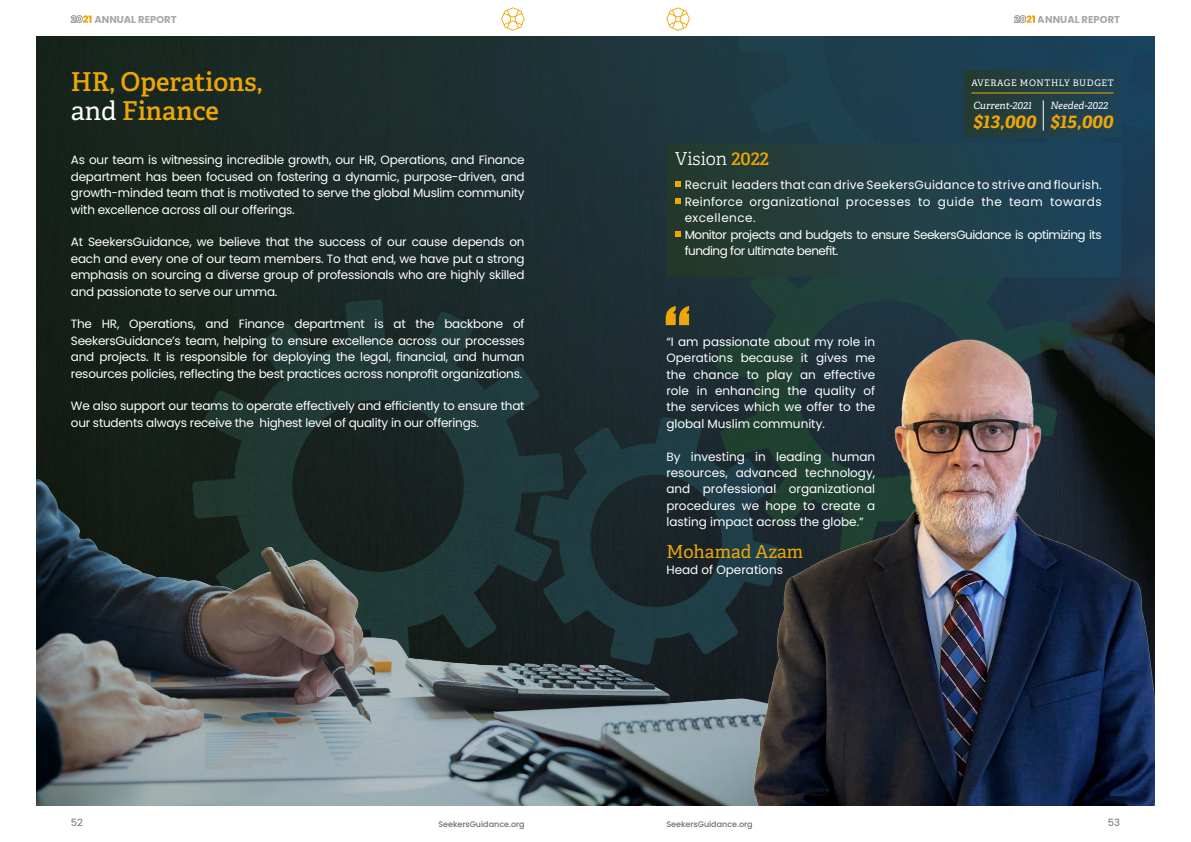
<style>
.page{position:relative;width:1191px;height:842px;background:#fff}
.page>*{position:absolute;margin:0;border:0;box-sizing:border-box;transform-origin:0 0}
.t1{font:600 26px/29.6px "Adelle";color:#eca608}
.t2{font:italic 700 18px "Adelle";color:#eca608}
.t3{font:18px "Adelle";color:#eca608}
.t4{font:300 18px "Adelle";color:#fff}
.t5{font:12px/16.4px "Poppins";letter-spacing:-.02em;color:#fff;text-align:justify}
.t6{font:12px/16.4px "Poppins";letter-spacing:.02em;color:#fff}
.t7{font:12px "Poppins";color:#fff}
.t8{font:700 10px "Poppins";color:#9d9d9c}
.t9{font:italic 10px "Adelle";color:#fff}
.t10{font:500 10px "Poppins";color:#878787}
.t11{font:9px "Adelle";letter-spacing:.06em;color:#fff}
.t12{font:500 8px "Poppins";color:#706f6f}
.s1{font-weight:400;color:#fff}
.s2{font-weight:600;color:#eca608}
</style>
<div class="page">
<svg style="left:71px;top:15px;width:21px;height:8px"></svg>
<svg style="left:1014px;top:15px;width:21px;height:8px"></svg>
<svg style="left:501px;top:7px;width:23px;height:24px"></svg>
<svg style="left:666px;top:7px;width:24px;height:24px"></svg>
<img style="left:36px;top:36px;width:1119px;height:443px">
<svg style="left:965px;top:71px;width:155px;height:66px"></svg>
<hr style="left:971px;top:93px;width:142px;height:1px;background:#eca608">
<hr style="left:1043px;top:100px;width:1px;height:31px;background:#fff">
<img style="left:36px;top:479px;width:692px;height:327px">
<img style="left:728px;top:322px;width:427px;height:484px">
<svg style="left:666px;top:144px;width:454px;height:132px"></svg>
<svg style="left:675px;top:181px;width:6px;height:6px"></svg>
<svg style="left:675px;top:231px;width:6px;height:6px"></svg>
<svg style="left:675px;top:198px;width:6px;height:5px"></svg>
<svg style="left:665px;top:306px;width:24px;height:19px"></svg>
<p class="t8" style="left:94px;top:14px;width:84px">ANNUAL REPORT</p>
<p class="t8" style="left:1038px;top:14px;width:84px">ANNUAL REPORT</p>
<h1 class="t1" style="left:71px;top:67px;width:193px">HR, Operations, <span class="s1">and</span> Finance</h1>
<p class="t5" style="left:71px;top:152px;width:455px">As our team is witnessing incredible growth, our HR, Operations, and Finance department has been focused on fostering a dynamic, purpose-driven, and growth-minded team that is motivated to serve the global Muslim community with excellence across all our offerings.</p>
<p class="t5" style="left:71px;top:234px;width:455px">At SeekersGuidance, we believe that the success of our cause depends on each and every one of our team members. To that end, we have put a strong emphasis on sourcing a diverse group of professionals who are highly skilled and passionate to serve our umma.</p>
<p class="t5" style="left:71px;top:316px;width:455px">The HR, Operations, and Finance department is at the backbone of SeekersGuidance’s team, helping to ensure excellence across our processes and projects. It is responsible for deploying the legal, financial, and human resources policies, reflecting the best practices across nonprofit organizations.</p>
<p class="t5" style="left:71px;top:398px;width:455px">We also support our teams to operate effectively and efficiently to ensure that our students always receive the highest level of quality in our offerings.</p>
<p class="t11" style="left:971px;top:77px;width:144px">AVERAGE MONTHLY BUDGET</p>
<p class="t9" style="left:973px;top:99px;width:60px">Current-2021</p>
<p class="t9" style="left:1050px;top:99px;width:59px">Needed-2022</p>
<h2 class="t4" style="left:675px;top:148px;width:95px">Vision <span class="s2">2022</span></h2>
<h2 class="t2" style="left:973px;top:110px;width:141px">$13,000 $15,000</h2>
<p class="t6" style="left:684px;top:177px;width:418px">Recruit leaders that can drive SeekersGuidance to strive and flourish.<br>Reinforce organizational processes to guide the team towards excellence.<br>Monitor projects and budgets to ensure SeekersGuidance is optimizing its funding for ultimate benefit.</p>
<p class="t5" style="left:666px;top:333px;width:210px">“I am passionate about my role in Operations because it gives me the chance to play an effective role in enhancing the quality of the services which we offer to the global Muslim community.</p>
<p class="t5" style="left:666px;top:448px;width:210px">By investing in leading human resources, advanced technology, and professional organizational procedures we hope to create a lasting impact across the globe.”</p>
<h2 class="t3" style="left:666px;top:540px;width:138px">Mohamad Azam</h2>
<p class="t7" style="left:666px;top:563px;width:118px">Head of Operations</p>
<p class="t10" style="left:71px;top:816px;width:14px">52</p>
<p class="t12" style="left:438px;top:820px;width:88px">SeekersGuidance.org</p>
<p class="t12" style="left:666px;top:820px;width:88px">SeekersGuidance.org</p>
<p class="t10" style="left:1107px;top:816px;width:14px">53</p>
</div>
